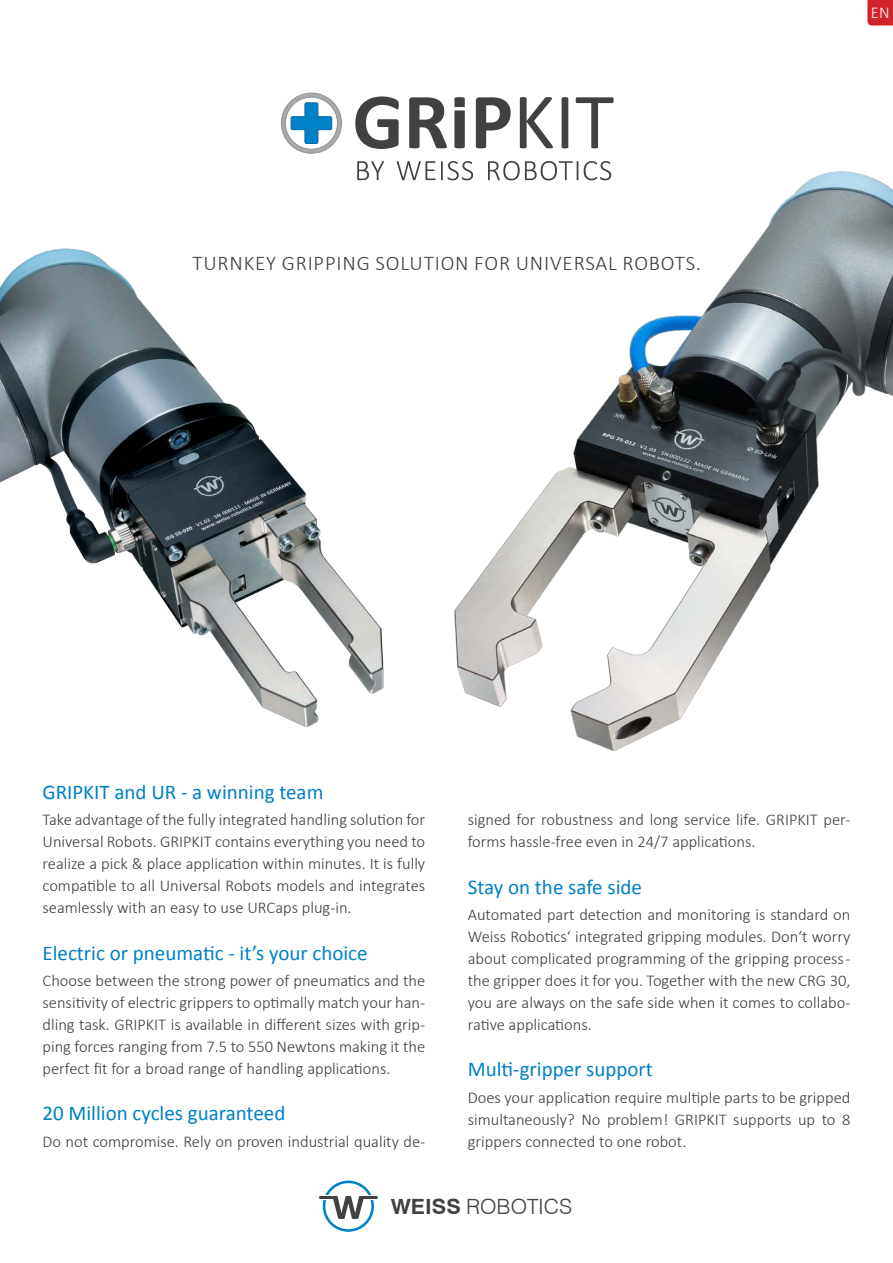
<style>
.page{position:relative;width:893px;height:1263px;background:#fff}
.page>*{position:absolute;margin:0;border:0;box-sizing:border-box;transform-origin:0 0}
.t1{font:21px "Calibri";color:#0080c6}
.t2{font:300 21px "Calibri";letter-spacing:.04em;color:#3a3c3e}
.t3{font:300 21px "Swiss 721 BT";color:#414042}
.t4{font:300 16.5px/22px "Calibri";color:#3a3c3e;text-align:justify}
.t5{font:300 16.5px "Calibri";color:#fff}
.s1{font-weight:700}
</style>
<div class="page">
<img style="left:0;top:248px;width:384px;height:480px">
<svg style="left:319px;top:1180px;width:59px;height:52px"></svg>
<svg style="left:355px;top:96px;width:44px;height:53px"></svg>
<svg style="left:409px;top:97px;width:36px;height:38px"></svg>
<svg style="left:476px;top:97px;width:35px;height:38px"></svg>
<svg style="left:520px;top:97px;width:32px;height:38px"></svg>
<svg style="left:562px;top:97px;width:6px;height:38px"></svg>
<svg style="left:576px;top:97px;width:38px;height:38px"></svg>
<svg style="left:454px;top:97px;width:11px;height:38px"></svg>
<svg style="left:357px;top:161px;width:27px;height:19px"></svg>
<svg style="left:281px;top:93px;width:61px;height:61px"></svg>
<img style="left:397px;top:135px;width:496px;height:616px">
<svg style="left:867px;top:0;width:26px;height:26px"></svg>
<p class="t2" style="left:192px;top:250px;width:510px">TURNKEY GRIPPING SOLUTION FOR UNIVERSAL ROBOTS.</p>
<p class="t5" style="left:871px;top:2px;width:20px">EN</p>
<p class="t1" style="left:43px;top:779px;width:282px">GRIPKIT and UR - a winning team</p>
<p class="t4" style="left:43px;top:808px;width:384px">Take advantage of the fully integrated handling solution for Universal Robots. GRIPKIT contains everything you need to realize a pick &amp; place application within minutes. It is fully compatible to all Universal Robots models and integrates seamlessly with an easy to use URCaps plug-in.</p>
<p class="t1" style="left:43px;top:939px;width:327px">Electric or pneumatic - it’s your choice</p>
<p class="t4" style="left:43px;top:969px;width:384px">Choose between the strong power of pneumatics and the sensitivity of electric grippers to optimally match your han&shy;dling task. GRIPKIT is available in different sizes with grip&shy;ping forces ranging from 7.5 to 550 Newtons making it the perfect fit for a broad range of handling applications.</p>
<p class="t1" style="left:43px;top:1100px;width:244px">20 Million cycles guaranteed</p>
<p class="t4" style="left:43px;top:1130px;width:384px">Do not compromise. Rely on proven industrial quality de-</p>
<p class="t4" style="left:468px;top:810px;width:384px">signed for robustness and long service life. GRIPKIT per&shy;forms hassle-free even in 24/7 applications.</p>
<p class="t1" style="left:468px;top:873px;width:176px">Stay on the safe side</p>
<p class="t4" style="left:468px;top:903px;width:384px">Automated part detection and monitoring is standard on Weiss Robotics‘ integrated gripping modules. Don‘t worry about complicated programming of the gripping process - the gripper does it for you. Together with the new CRG 30, you are always on the safe side when it comes to collabo&shy;rative applications.</p>
<p class="t1" style="left:468px;top:1056px;width:187px">Multi-gripper support</p>
<p class="t4" style="left:468px;top:1086px;width:384px">Does your application require multiple parts to be gripped simultaneously? No problem! GRIPKIT supports up to 8 grippers connected to one robot.</p>
<p class="t3" style="left:391px;top:1199px;width:183px"><span class="s1">WEISS</span> ROBOTICS</p>
</div>
